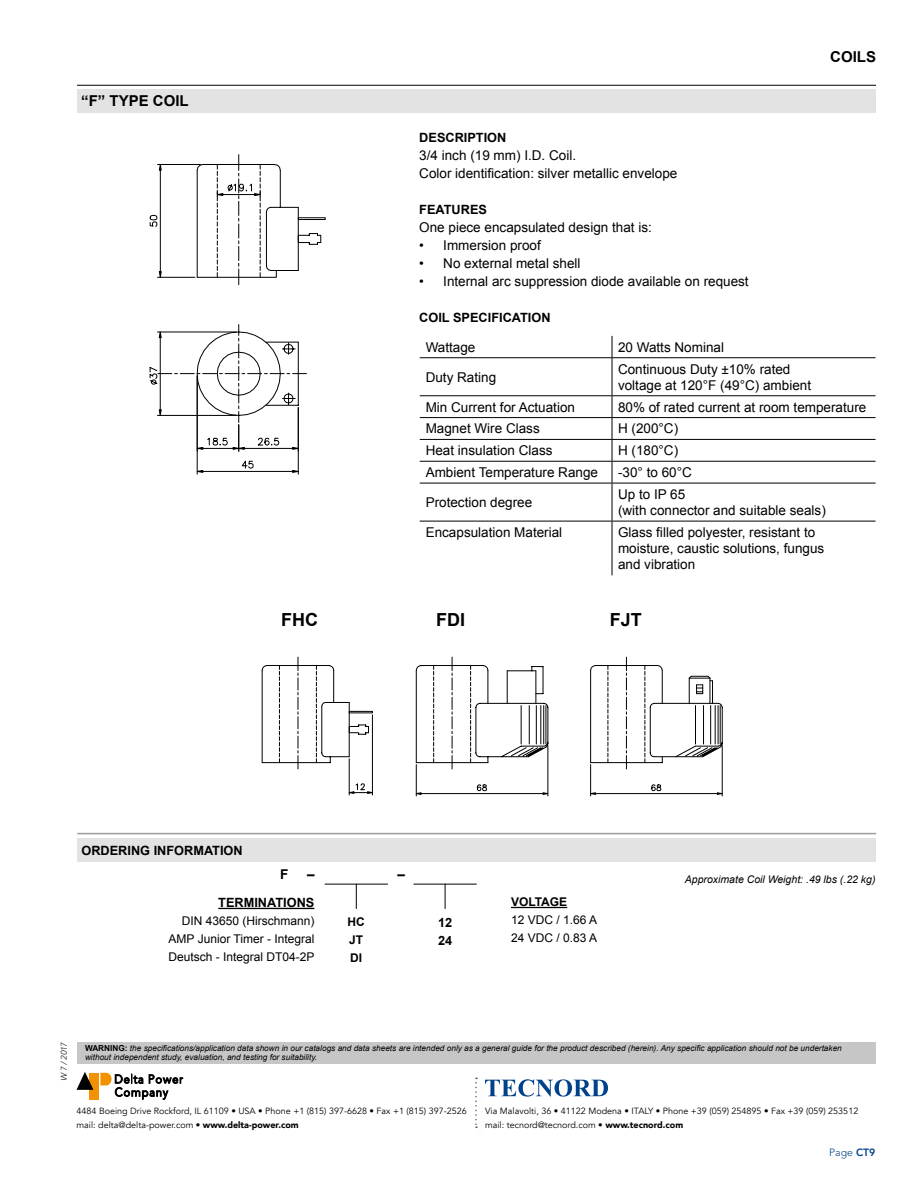
<style>
.page{position:relative;width:918px;height:1188px;background:#fff}
.page>*{position:absolute;margin:0;border:0;box-sizing:border-box;transform-origin:0 0}
.t1{font:700 18px "Arial";color:#000}
.t2{font:700 15px "Arial";color:#000}
.t3{font:13.5px/16.2px "Arial";color:#000}
.t4{font:700 13.5px "Arial";color:#000}
.t5{font:700 12.75px/18px "Arial";color:#000}
.t6{font:12px/18px "Arial";color:#000;text-align:justify}
.t7{font:700 12px/18px "Arial";color:#000}
.t8{font:italic 10.5px "Arial";color:#000}
.t9{font:300 10.5px "Avenir LT Std";color:#004289}
.t10{font:9px/13.5px "Avenir";color:#000}
.t11{font:italic 8.25px/9.9px "Arial";color:#000}
.t12{font:italic 300 8.25px "Avenir LT Std";color:#000}
.s1{font-weight:700;font-style:normal}
.s2{font-weight:900}
.s3{font-weight:800}
</style>
<div class="page">
<svg style="left:490px;top:1079px;width:118px;height:18px"></svg>
<svg style="left:475px;top:1078px;width:2px;height:50px"></svg>
<div style="left:77px;top:1043px;width:798px;height:21px;background:#c6c6c6"></div>
<div style="left:89px;top:1073px;width:10px;height:26px;background:#f39200"></div>
<svg style="left:77px;top:1072px;width:16px;height:18px"></svg>
<svg style="left:100px;top:1073px;width:84px;height:27px"></svg>
<div style="left:77px;top:89px;width:799px;height:24px;background:#e3e3e3"></div>
<hr style="left:77px;top:85px;width:799px;height:1px;background:#000">
<svg style="left:612px;top:336px;width:1px;height:21px"></svg>
<hr style="left:420px;top:357px;width:192px;height:1px;background:#000">
<hr style="left:612px;top:357px;width:264px;height:1px;background:#000">
<hr style="left:612px;top:358px;width:1px;height:37px;background:#000">
<hr style="left:420px;top:395px;width:192px;height:1px;background:#000">
<hr style="left:612px;top:395px;width:264px;height:1px;background:#000">
<hr style="left:420px;top:417px;width:192px;height:1px;background:#000">
<hr style="left:612px;top:417px;width:264px;height:1px;background:#000">
<hr style="left:420px;top:439px;width:192px;height:1px;background:#000">
<hr style="left:612px;top:439px;width:264px;height:1px;background:#000">
<hr style="left:420px;top:461px;width:192px;height:1px;background:#000">
<hr style="left:612px;top:461px;width:264px;height:1px;background:#000">
<svg style="left:612px;top:396px;width:1px;height:87px"></svg>
<hr style="left:420px;top:483px;width:192px;height:1px;background:#000">
<hr style="left:612px;top:483px;width:264px;height:1px;background:#000">
<hr style="left:612px;top:483px;width:1px;height:38px;background:#000">
<hr style="left:420px;top:521px;width:192px;height:1px;background:#000">
<hr style="left:612px;top:521px;width:264px;height:1px;background:#000">
<hr style="left:612px;top:521px;width:1px;height:54px;background:#000">
<hr style="left:218px;top:908px;width:96px;height:1px;background:#000">
<hr style="left:325px;top:884px;width:63px;height:1px;background:#000">
<svg style="left:356px;top:884px;width:1px;height:25px"></svg>
<hr style="left:511px;top:907px;width:56px;height:1px;background:#000">
<hr style="left:413px;top:884px;width:64px;height:1px;background:#000">
<svg style="left:445px;top:884px;width:1px;height:25px"></svg>
<div style="left:77px;top:839px;width:799px;height:23px;background:#e3e3e3"></div>
<hr style="left:77px;top:833px;width:799px;height:1px;background:#9d9d9c">
<svg style="left:149px;top:164px;width:176px;height:311px"></svg>
<hr style="left:372px;top:715px;width:1px;height:80px;background:#000">
<hr style="left:349px;top:759px;width:1px;height:36px;background:#000">
<svg style="left:348px;top:782px;width:25px;height:12px"></svg>
<svg style="left:262px;top:657px;width:111px;height:112px"></svg>
<hr style="left:878px;top:671px;width:1px;height:32px;background:#000">
<hr style="left:849px;top:671px;width:1px;height:32px;background:#000">
<hr style="left:830px;top:670px;width:1px;height:33px;background:#000">
<svg style="left:590px;top:656px;width:133px;height:140px"></svg>
<svg style="left:415px;top:656px;width:134px;height:140px"></svg>
<p class="t2" style="left:81px;top:91px;width:109px">“F” TYPE COIL</p>
<p class="t2" style="left:830px;top:47px;width:47px">COILS</p>
<p class="t5" style="left:419px;top:129px;width:89px">DESCRIPTION</p>
<p class="t3" style="left:419px;top:147px;width:260px;line-height:18px">3/4 inch (19 mm) I.D. Coil.<br>Color identification: silver metallic envelope</p>
<p class="t5" style="left:419px;top:201px;width:69px">FEATURES</p>
<p class="t3" style="left:419px;top:220px;width:234px">One piece encapsulated design that is:</p>
<p class="t3" style="left:419px;top:238px;width:123px">• Immersion proof</p>
<p class="t3" style="left:419px;top:256px;width:163px">• No external metal shell</p>
<p class="t3" style="left:419px;top:274px;width:331px">• Internal arc suppression diode available on request</p>
<p class="t5" style="left:419px;top:309px;width:133px">COIL SPECIFICATION</p>
<p class="t3" style="left:426px;top:339px;width:51px">Wattage</p>
<p class="t3" style="left:618px;top:339px;width:108px">20 Watts Nominal</p>
<p class="t3" style="left:426px;top:369px;width:72px">Duty Rating</p>
<p class="t3" style="left:618px;top:361px;width:195px">Continuous Duty ±10% rated voltage at 120°F (49°C) ambient</p>
<p class="t3" style="left:426px;top:399px;width:151px">Min Current for Actuation</p>
<p class="t3" style="left:618px;top:399px;width:250px">80% of rated current at room temperature</p>
<p class="t3" style="left:426px;top:421px;width:116px">Magnet Wire Class</p>
<p class="t3" style="left:618px;top:421px;width:62px">H (200°C)</p>
<p class="t3" style="left:426px;top:443px;width:128px">Heat insulation Class</p>
<p class="t3" style="left:618px;top:443px;width:62px">H (180°C)</p>
<p class="t3" style="left:426px;top:464px;width:174px">Ambient Temperature Range</p>
<p class="t3" style="left:618px;top:464px;width:75px">-30° to 60°C</p>
<p class="t3" style="left:426px;top:494px;width:108px">Protection degree</p>
<p class="t3" style="left:618px;top:486px;width:209px">Up to IP 65<br>(with connector and suitable seals)</p>
<p class="t3" style="left:426px;top:524px;width:138px">Encapsulation Material</p>
<p class="t3" style="left:618px;top:524px;width:208px">Glass filled polyester, resistant to moisture, caustic solutions, fungus and vibration</p>
<h1 class="t1" style="left:281px;top:608px;width:38px">FHC</h1>
<h1 class="t1" style="left:436px;top:608px;width:30px">FDI</h1>
<h1 class="t1" style="left:610px;top:608px;width:34px">FJT</h1>
<p class="t5" style="left:81px;top:842px;width:163px">ORDERING INFORMATION</p>
<p class="t4" style="left:280px;top:866px;width:10px">F</p>
<p class="t4" style="left:307px;top:866px;width:9px">–</p>
<p class="t4" style="left:397px;top:866px;width:9px">–</p>
<p class="t7" style="left:348px;top:913px;width:19px">HC<br>JT<br>DI</p>
<p class="t5" style="left:218px;top:894px;width:98px">TERMINATIONS</p>
<p class="t6" style="left:169px;top:912px;width:148px;text-indent:13px">DIN 43650 (Hirschmann)<br>AMP Junior Timer - Integral Deutsch - Integral DT04-2P</p>
<p class="t5" style="left:438px;top:914px;width:16px">12<br>24</p>
<p class="t7" style="left:511px;top:893px;width:58px">VOLTAGE</p>
<p class="t6" style="left:511px;top:911px;width:88px">12 VDC / 1.66 A<br>24 VDC / 0.83 A</p>
<p class="t8" style="left:685px;top:872px;width:192px">Approximate Coil Weight: .49 lbs (.22 kg)</p>
<p class="t12" style="left:59px;top:1081px;width:40px;rotate:-90deg">W 7 / 2017</p>
<p class="t11" style="left:85px;top:1043px;width:758px"><span class="s1">WARNING:</span> the specifications/application data shown in our catalogs and data sheets are intended only as a general guide for the product described (herein). Any specific application should not be undertaken without independent study, evaluation, and testing for suitability.</p>
<p class="t10" style="left:77px;top:1104px;width:392px">4484 Boeing Drive Rockford, IL 61109 • USA • Phone +1 (815) 397-6628 • Fax +1 (815) 397-2526 mail: delta@delta-power.com • <span class="s2">www.delta-power.com</span></p>
<p class="t10" style="left:485px;top:1104px;width:375px">Via Malavolti, 36 • 41122 Modena • ITALY • Phone +39 (059) 254895 • Fax +39 (059) 253512 mail: tecnord@tecnord.com • <span class="s2">www.tecnord.com</span></p>
<p class="t9" style="left:829px;top:1146px;width:48px">Page <span class="s3">CT9</span></p>
</div>
